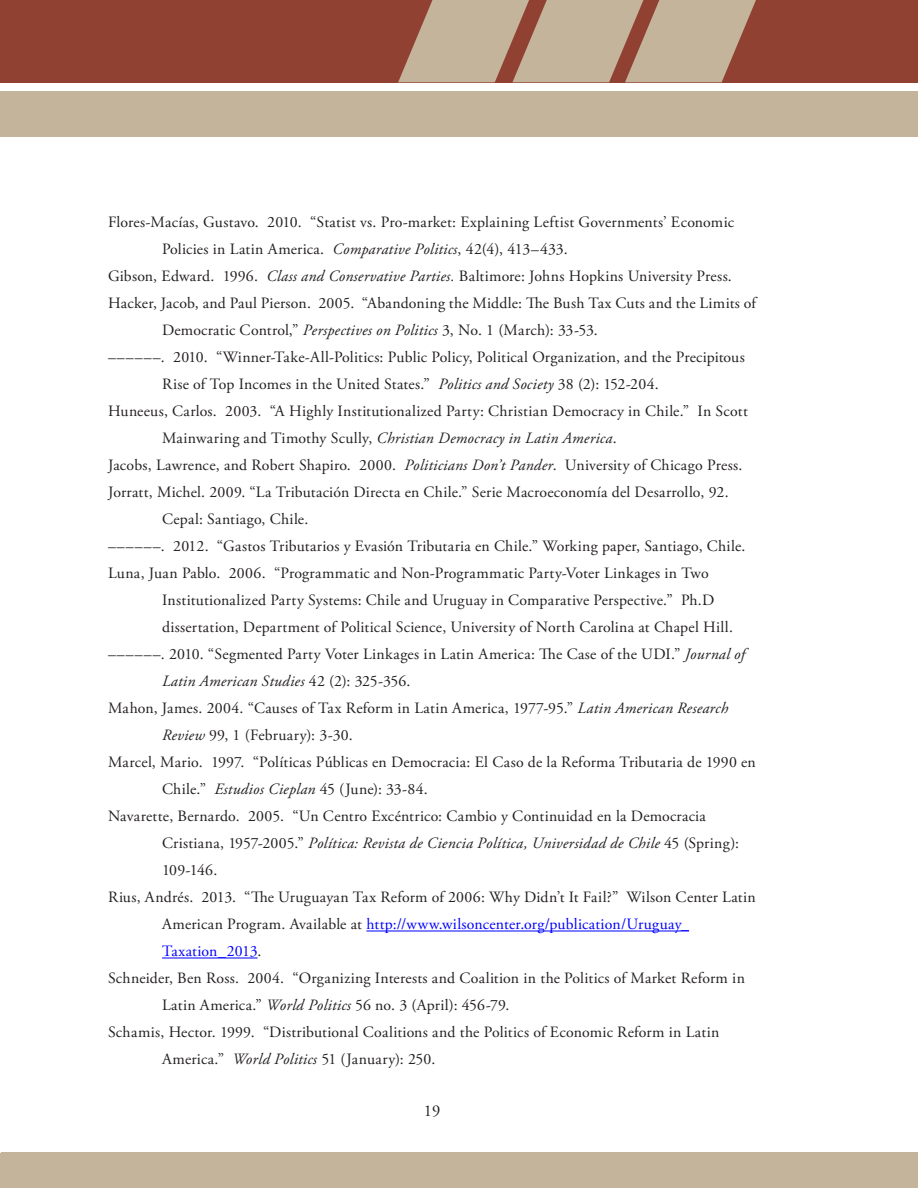
<style>
.page{position:relative;width:918px;height:1188px;background:#fff}
.page>*{position:absolute;margin:0;border:0;box-sizing:border-box;transform-origin:0 0}
.t1{font:16.5px "Adobe Garamond Pro";color:#231f20}
.text_English_no_inde{font:15.75px "Adobe Garamond Pro";letter-spacing:.015em;color:#231f20}
.text_English_no_inde-2{font:italic 15.75px "Adobe Garamond Pro";letter-spacing:.015em;color:#231f20}
.text_English_no_inde-3{font:15.75px "Adobe Garamond Pro";letter-spacing:.01em;color:#00f}
.s1{font-style:italic}
.s2{font-style:normal}
.s3{color:#231f20}
</style>
<div class="page">
<div style="left:0;top:0;width:918px;height:82px;background:#914132"></div>
<div style="left:0;top:92px;width:918px;height:45px;background:#c3b49b"></div>
<svg style="left:398px;top:0;width:358px;height:82px"></svg>
<svg style="left:0;top:1153px;width:1px;height:35px"></svg>
<div style="left:1px;top:1153px;width:917px;height:35px;background:#c3b49b"></div>
<hr style="left:366px;top:931px;width:323px;height:1px;background:#00f">
<hr style="left:162px;top:958px;width:96px;height:1px;background:#00f">
<p class="text_English_no_inde" style="left:108px;top:213px;width:628px">Flores-Macías, Gustavo. 2010. “Statist vs. Pro-market: Explaining Leftist Governments’ Economic</p>
<p class="text_English_no_inde" style="left:162px;top:240px;width:407px">Policies in Latin America. <span class="s1">Comparative Politics</span>, 42(4), 413–433.</p>
<p class="text_English_no_inde" style="left:108px;top:267px;width:625px">Gibson, Edward. 1996. <span class="s1">Class and Conservative Parties.</span> Baltimore: Johns Hopkins University Press.</p>
<p class="text_English_no_inde" style="left:108px;top:294px;width:650px">Hacker, Jacob, and Paul Pierson. 2005. “Abandoning the Middle: The Bush Tax Cuts and the Limits of</p>
<p class="text_English_no_inde" style="left:162px;top:321px;width:437px">Democratic Control,” <span class="s1">Perspectives on Politics</span> 3, No. 1 (March): 33-53.</p>
<p class="text_English_no_inde" style="left:108px;top:348px;width:638px">––––––. 2010. “Winner-Take-All-Politics: Public Policy, Political Organization, and the Precipitous</p>
<p class="text_English_no_inde" style="left:162px;top:375px;width:498px">Rise of Top Incomes in the United States.” <span class="s1">Politics and Society</span> 38 (2): 152-204.</p>
<p class="text_English_no_inde" style="left:108px;top:402px;width:642px">Huneeus, Carlos. 2003. “A Highly Institutionalized Party: Christian Democracy in Chile.” In Scott</p>
<p class="text_English_no_inde-2" style="left:162px;top:429px;width:456px"><span class="s2">Mainwaring and Timothy Scully,</span> Christian Democracy in Latin America<span class="s2">.</span></p>
<p class="text_English_no_inde" style="left:108px;top:456px;width:636px">Jacobs, Lawrence, and Robert Shapiro. 2000. <span class="s1">Politicians Don’t Pander</span>. University of Chicago Press.</p>
<p class="text_English_no_inde" style="left:108px;top:483px;width:622px">Jorratt, Michel. 2009. “La Tributación Directa en Chile.” Serie Macroeconomía del Desarrollo, 92.</p>
<p class="text_English_no_inde" style="left:162px;top:510px;width:148px">Cepal: Santiago, Chile.</p>
<p class="text_English_no_inde" style="left:108px;top:537px;width:639px">––––––. 2012. “Gastos Tributarios y Evasión Tributaria en Chile.” Working paper, Santiago, Chile.</p>
<p class="text_English_no_inde" style="left:108px;top:564px;width:602px">Luna, Juan Pablo. 2006. “Programmatic and Non-Programmatic Party-Voter Linkages in Two</p>
<p class="text_English_no_inde" style="left:162px;top:591px;width:554px">Institutionalized Party Systems: Chile and Uruguay in Comparative Perspective.” Ph.D</p>
<p class="text_English_no_inde" style="left:162px;top:618px;width:572px">dissertation, Department of Political Science, University of North Carolina at Chapel Hill.</p>
<p class="text_English_no_inde" style="left:108px;top:645px;width:638px">––––––. 2010. “Segmented Party Voter Linkages in Latin America: The Case of the UDI.” <span class="s1">Journal of</span></p>
<p class="text_English_no_inde-2" style="left:162px;top:672px;width:250px">Latin American Studies <span class="s2">42 (2): 325-356.</span></p>
<p class="text_English_no_inde" style="left:108px;top:699px;width:622px">Mahon, James. 2004. “Causes of Tax Reform in Latin America, 1977-95.” <span class="s1">Latin American Research</span></p>
<p class="text_English_no_inde" style="left:162px;top:726px;width:192px"><span class="s1">Review</span> 99, 1 (February): 3-30.</p>
<p class="text_English_no_inde" style="left:108px;top:753px;width:649px">Marcel, Mario. 1997. “Políticas Públicas en Democracia: El Caso de la Reforma Tributaria de 1990 en</p>
<p class="text_English_no_inde" style="left:162px;top:780px;width:267px">Chile.” <span class="s1">Estudios Cieplan</span> 45 (June): 33-84.</p>
<p class="text_English_no_inde" style="left:108px;top:807px;width:599px">Navarette, Bernardo. 2005. “Un Centro Excéntrico: Cambio y Continuidad en la Democracia</p>
<p class="text_English_no_inde-2" style="left:162px;top:834px;width:579px"><span class="s2">Cristiana, 1957-2005.”</span> Política: Revista de Ciencia Política, Universidad de Chile <span class="s2">45 (Spring):</span></p>
<p class="text_English_no_inde" style="left:162px;top:861px;width:57px">109-146.</p>
<p class="text_English_no_inde" style="left:108px;top:888px;width:649px">Rius, Andrés. 2013. “The Uruguayan Tax Reform of 2006: Why Didn’t It Fail?” Wilson Center Latin</p>
<p class="text_English_no_inde-3" style="left:162px;top:915px;width:529px"><span class="s3">American Program. Available at</span> http://www.wilsoncenter.org/publication/Uruguay_</p>
<p class="text_English_no_inde-3" style="left:162px;top:942px;width:101px">Taxation_2013<span class="s3">.</span></p>
<p class="text_English_no_inde" style="left:108px;top:969px;width:638px">Schneider, Ben Ross. 2004. “Organizing Interests and Coalition in the Politics of Market Reform in</p>
<p class="text_English_no_inde" style="left:162px;top:996px;width:349px">Latin America.” <span class="s1">World Politics</span> 56 no. 3 (April): 456-79.</p>
<p class="text_English_no_inde" style="left:108px;top:1023px;width:613px">Schamis, Hector. 1999. “Distributional Coalitions and the Politics of Economic Reform in Latin</p>
<p class="text_English_no_inde" style="left:162px;top:1050px;width:275px">America.” <span class="s1">World Politics</span> 51 (January): 250.</p>
<p class="t1" style="left:424px;top:1101px;width:18px">19</p>
</div>
